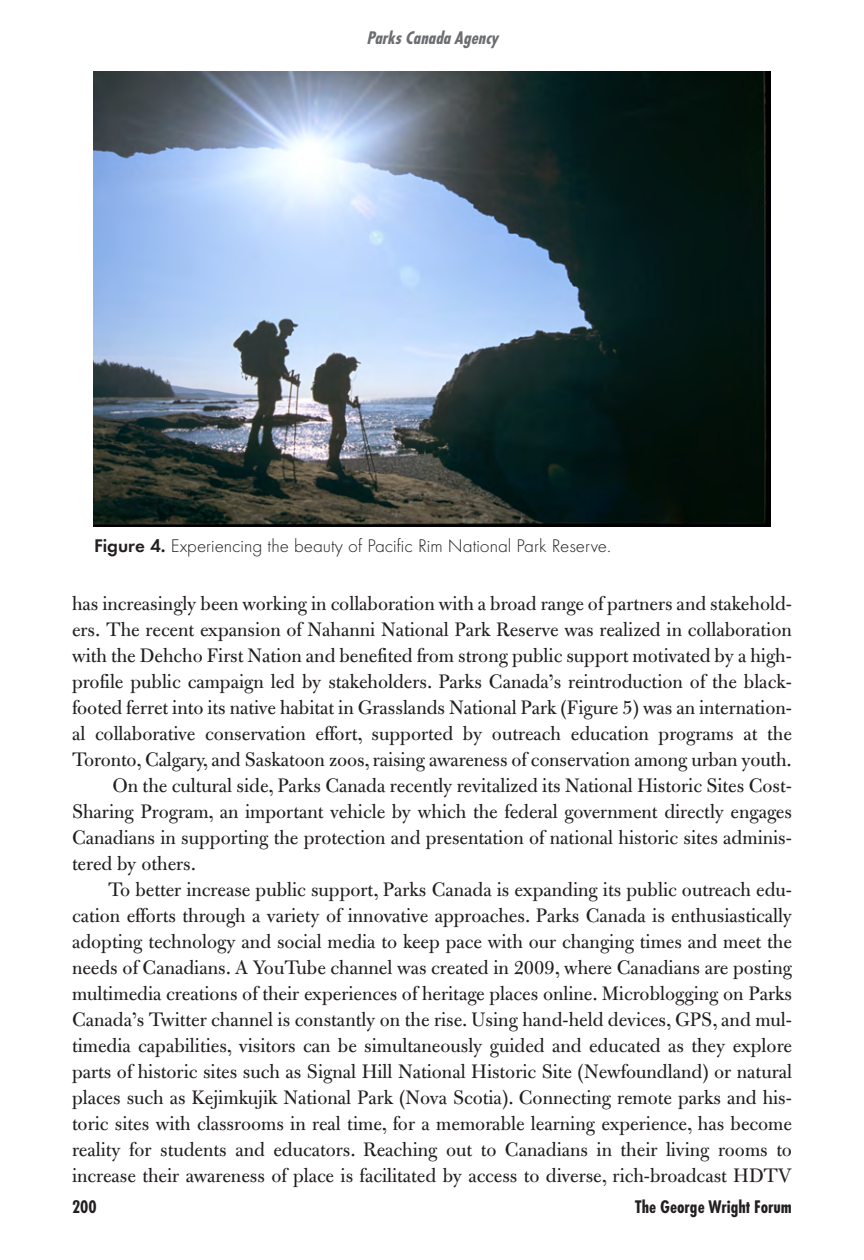
<style>
.page{position:relative;width:864px;height:1260px;background:#fff}
.page>*{position:absolute;margin:0;border:0;box-sizing:border-box;transform-origin:0 0}
.t1{font:21px "Bulmer";color:#231f20}
.t2{font:300 19px "Function LH";color:#231f20}
.t3{font:700 19px "Function Cond";color:#231f20}
.t4{font:italic 700 19px "Function Cond";color:#6c6d70}
.s1{font-family:"Function";font-weight:700}
</style>
<div class="page">
<img style="left:94px;top:72px;width:676px;height:454px">
<p class="t4" style="left:366px;top:26px;width:133px">Parks Canada Agency</p>
<p class="t2" style="left:94px;top:534px;width:518px"><span class="s1">Figure 4.</span> Experiencing the beauty of Pacific Rim National Park Reserve.</p>
<p class="t1" style="left:72px;top:595px;width:722px">has increasingly been working in collaboration with a broad range of partners and stakehold-</p>
<p class="t1" style="left:72px;top:621px;width:721px">ers. The recent expansion of Nahanni National Park Reserve was realized in collaboration</p>
<p class="t1" style="left:72px;top:647px;width:721px">with the Dehcho First Nation and benefited from strong public support motivated by a high-</p>
<p class="t1" style="left:72px;top:673px;width:722px">profile public campaign led by stakeholders. Parks Canada’s reintroduction of the black-</p>
<p class="t1" style="left:72px;top:699px;width:722px">footed ferret into its native habitat in Grasslands National Park (Figure 5) was an internation-</p>
<p class="t1" style="left:72px;top:725px;width:722px">al collaborative conservation effort, supported by outreach education programs at the</p>
<p class="t1" style="left:72px;top:751px;width:721px">Toronto, Calgary, and Saskatoon zoos, raising awareness of conservation among urban youth.</p>
<p class="t1" style="left:112px;top:777px;width:681px">On the cultural side, Parks Canada recently revitalized its National Historic Sites Cost-</p>
<p class="t1" style="left:72px;top:803px;width:722px">Sharing Program, an important vehicle by which the federal government directly engages</p>
<p class="t1" style="left:72px;top:829px;width:721px">Canadians in supporting the protection and presentation of national historic sites adminis-</p>
<p class="t1" style="left:72px;top:855px;width:126px">tered by others.</p>
<p class="t1" style="left:108px;top:881px;width:686px">To better increase public support, Parks Canada is expanding its public outreach edu-</p>
<p class="t1" style="left:72px;top:907px;width:722px">cation efforts through a variety of innovative approaches. Parks Canada is enthusiastically</p>
<p class="t1" style="left:72px;top:933px;width:721px">adopting technology and social media to keep pace with our changing times and meet the</p>
<p class="t1" style="left:72px;top:959px;width:722px">needs of Canadians. A YouTube channel was created in 2009, where Canadians are posting</p>
<p class="t1" style="left:72px;top:985px;width:722px">multimedia creations of their experiences of heritage places online. Microblogging on Parks</p>
<p class="t1" style="left:72px;top:1011px;width:722px">Canada’s Twitter channel is constantly on the rise. Using hand-held devices, GPS, and mul-</p>
<p class="t1" style="left:72px;top:1037px;width:722px">timedia capabilities, visitors can be simultaneously guided and educated as they explore</p>
<p class="t1" style="left:72px;top:1063px;width:722px">parts of historic sites such as Signal Hill National Historic Site (Newfoundland) or natural</p>
<p class="t1" style="left:72px;top:1089px;width:721px">places such as Kejimkujik National Park (Nova Scotia). Connecting remote parks and his-</p>
<p class="t1" style="left:72px;top:1115px;width:722px">toric sites with classrooms in real time, for a memorable learning experience, has become</p>
<p class="t1" style="left:72px;top:1141px;width:722px">reality for students and educators. Reaching out to Canadians in their living rooms to</p>
<p class="t1" style="left:72px;top:1167px;width:721px">increase their awareness of place is facilitated by access to diverse, rich-broadcast HDTV</p>
<p class="t3" style="left:72px;top:1195px;width:26px">200</p>
<p class="t3" style="left:635px;top:1195px;width:158px">The George Wright Forum</p>
</div>
